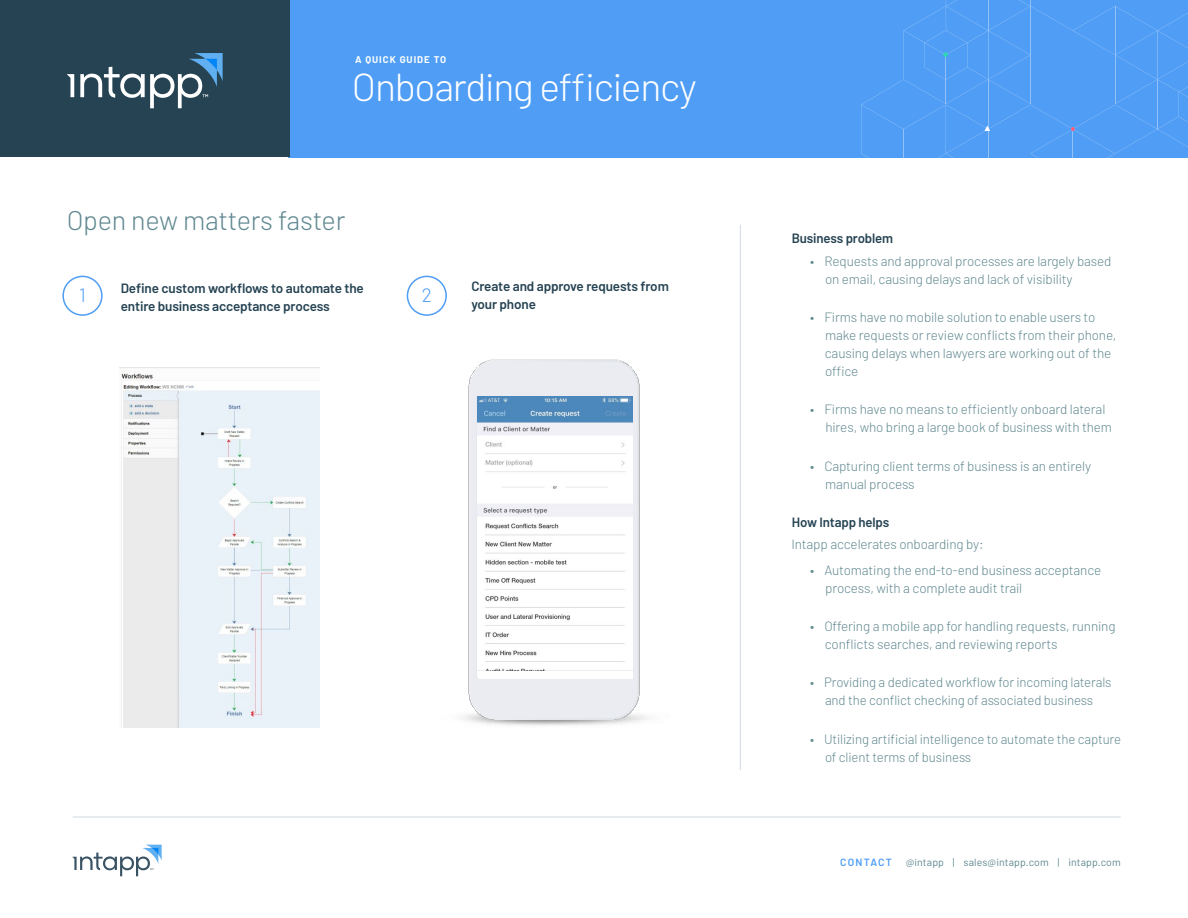
<style>
.page{position:relative;width:1188px;height:918px;background:#fff}
.page>*{position:absolute;margin:0;border:0;box-sizing:border-box;transform-origin:0 0}
.head{font:300 39px "Barlow";letter-spacing:-.03em;color:#fff}
.Paragraph_Style_1{font:300 27px "Barlow";letter-spacing:-.01em;color:#608890}
.body{font:300 19.35px "Barlow";color:#4f9df5}
.bullets{font:300 13.5px/18px "Barlow";letter-spacing:-.01em;color:#608890}
.subhead{font:600 13.5px/18px "Barlow";letter-spacing:-.01em;color:#254353}
.body-2{font:300 13.5px "Barlow";letter-spacing:-.01em;color:#608890}
.t1{font:10.5px "Barlow";letter-spacing:.01em;color:#608890}
.t2{font:700 9.75px "Barlow";letter-spacing:.1em;color:#fff}
.s1{font-weight:600;color:#4f9df5}
</style>
<div class="page">
<hr style="left:73px;top:817px;width:1048px;height:1px;background:#d1d9de">
<div style="left:288px;top:0;width:900px;height:157px;background:#4f9df5"></div>
<div style="left:0;top:0;width:290px;height:157px;background:#254353"></div>
<div style="left:62px;top:276px;width:41px;height:40px;border:2px solid #4f9df5;border-radius:50%"></div>
<img style="left:463px;top:359px;width:185px;height:367px">
<div style="left:478px;top:396px;width:154px;height:282px;background:#fff"></div>
<img style="left:478px;top:397px;width:154px;height:274px">
<div style="left:407px;top:276px;width:40px;height:40px;border:2px solid #4f9df5;border-radius:50%"></div>
<svg style="left:72px;top:845px;width:90px;height:31px"></svg>
<svg style="left:80px;top:53px;width:143px;height:55px"></svg>
<svg style="left:67px;top:74px;width:7px;height:23px"></svg>
<img style="left:121px;top:368px;width:198px;height:360px">
<hr style="left:740px;top:225px;width:1px;height:545px;background:#d1d9de">
<svg style="left:861px;top:0;width:327px;height:158px"></svg>
<p class="t2" style="left:355px;top:53px;width:93px">A QUICK GUIDE TO</p>
<p class="head" style="left:352px;top:63px;width:346px">Onboarding efficiency</p>
<p class="Paragraph_Style_1" style="left:67px;top:204px;width:280px">Open new matters faster</p>
<p class="subhead" style="left:121px;top:279px;width:245px">Define custom workflows to automate the entire business acceptance process</p>
<p class="body" style="left:79px;top:283px;width:8px">1</p>
<p class="body" style="left:422px;top:283px;width:12px">2</p>
<p class="subhead" style="left:471px;top:277px;width:199px">Create and approve requests from your phone</p>
<p class="subhead" style="left:792px;top:229px;width:103px">Business problem</p>
<p class="bullets" style="left:825px;top:252px;width:288px;text-indent:-15px">• Requests and approval processes are largely based on email, causing delays and lack of visibility</p>
<p class="bullets" style="left:825px;top:308px;width:293px;text-indent:-15px">• Firms have no mobile solution to enable users to make requests or review conflicts from their phone, causing delays when lawyers are working out of the office</p>
<p class="bullets" style="left:825px;top:400px;width:288px;text-indent:-15px">• Firms have no means to efficiently onboard lateral hires, who bring a large book of business with them</p>
<p class="bullets" style="left:825px;top:456px;width:267px;text-indent:-15px">• Capturing client terms of business is an entirely manual process</p>
<p class="subhead" style="left:792px;top:513px;width:99px">How Intapp helps</p>
<p class="body-2" style="left:791px;top:536px;width:194px">Intapp accelerates onboarding by:</p>
<p class="bullets" style="left:825px;top:561px;width:278px;text-indent:-15px">• Automating the end-to-end business acceptance process, with a complete audit trail</p>
<p class="bullets" style="left:825px;top:617px;width:292px;text-indent:-15px">• Offering a mobile app for handling requests, running conflicts searches, and reviewing reports</p>
<p class="bullets" style="left:810px;top:673px;width:303px;text-align:center">• Providing a dedicated workflow for incoming laterals and the conflict checking of associated business</p>
<p class="bullets" style="left:825px;top:729px;width:298px;text-indent:-15px">• Utilizing artificial intelligence to automate the capture of client terms of business</p>
<p class="t1" style="left:840px;top:856px;width:282px"><span class="s1">CONTACT</span> @intapp | sales@intapp.com | intapp.com</p>
</div>
